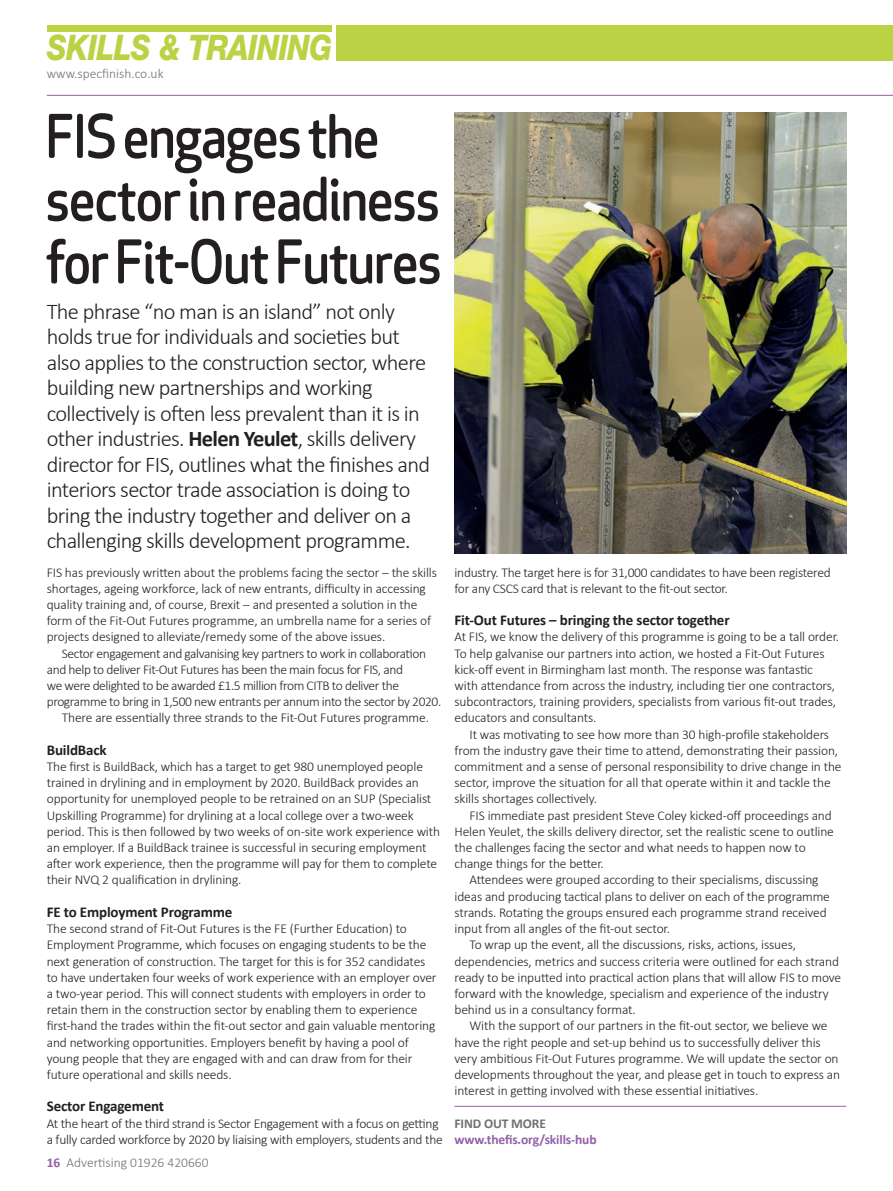
<style>
.page{position:relative;width:893px;height:1191px;background:#fff}
.page>*{position:absolute;margin:0;border:0;box-sizing:border-box;transform-origin:0 0}
.t1{font:500 58.8px/62.7px "Apex Rounded";letter-spacing:-.02em;color:#231f20;scale:.89 1}
.t2{font:italic 800 35.25px "Helvetica Neue";letter-spacing:-.02em;color:#bcd245;scale:.85 1}
.t3{font:300 22.5px/25.5px "Calibri";letter-spacing:-.03em;color:#231f20}
.t4{font:700 15px "Calibri";letter-spacing:-.01em;color:#231f20}
.t5{font:300 13.5px/16.2px "Calibri";letter-spacing:-.01em;color:#231f20}
.t6{font:300 13.5px "Calibri";letter-spacing:-.03em;color:#231f20}
.t7{font:300 13.5px "Calibri";color:#717074}
.t8{font:700 13.5px "Calibri";letter-spacing:-.01em;color:#9260a8}
.t9{font:700 13.5px "Calibri";letter-spacing:-.01em;color:#717074}
.s1{font-weight:700}
.s2{font-weight:700;color:#9260a8}
</style>
<div class="page">
<hr style="left:47px;top:95px;width:846px;height:1px;background:#9260a8">
<div style="left:336px;top:25px;width:556px;height:35px;background:#bcd245"></div>
<div style="left:47px;top:25px;width:284px;height:7px;background:#bcd245"></div>
<div style="left:888px;top:25px;width:5px;height:35px;background:#bcd245"></div>
<img style="left:455px;top:112px;width:391px;height:441px">
<hr style="left:455px;top:1106px;width:391px;height:1px;background:#9260a8">
<h2 class="t2" style="left:47px;top:27px;width:338px">SKILLS &amp; TRAINING</h2>
<p class="t7" style="left:47px;top:65px;width:118px">www.specfinish.co.uk</p>
<h1 class="t1" style="left:46px;top:107px;width:446px">FIS engages the sector in readiness for Fit-Out Futures</h1>
<p class="t3" style="left:47px;top:298px;width:385px">The phrase “no man is an island” not only holds true for individuals and societies but also applies to the construction sector, where building new partnerships and working collectively is often less prevalent than it is in other industries. <span class="s1">Helen Yeulet</span>, skills delivery director for FIS, outlines what the finishes and interiors sector trade association is doing to bring the industry together and deliver on a challenging skills development programme.</p>
<p class="t5" style="left:47px;top:564px;width:392px">FIS has previously written about the problems facing the sector – the skills shortages, ageing workforce, lack of new entrants, difficulty in accessing quality training and, of course, Brexit – and presented a solution in the form of the Fit-Out Futures programme, an umbrella name for a series of projects designed to alleviate/remedy some of the above issues.</p>
<p class="t6" style="left:62px;top:644px;width:366px">Sector engagement and galvanising key partners to work in collaboration</p>
<p class="t6" style="left:47px;top:661px;width:358px">and help to deliver Fit-Out Futures has been the main focus for FIS, and</p>
<p class="t6" style="left:47px;top:677px;width:354px">we were delighted to be awarded £1.5 million from CITB to deliver the</p>
<p class="t6" style="left:47px;top:693px;width:396px">programme to bring in 1,500 new entrants per annum into the sector by 2020.</p>
<p class="t5" style="left:62px;top:709px;width:369px">There are essentially three strands to the Fit-Out Futures programme.</p>
<p class="t4" style="left:47px;top:740px;width:61px">BuildBack</p>
<p class="t5" style="left:47px;top:758px;width:395px">The first is BuildBack, which has a target to get 980 unemployed people trained in drylining and in employment by 2020. BuildBack provides an opportunity for unemployed people to be retrained on an SUP (Specialist Upskilling Programme) for drylining at a local college over a two-week period. This is then followed by two weeks of on-site work experience with an employer. If a BuildBack trainee is successful in securing employment after work experience, then the programme will pay for them to complete their NVQ 2 qualification in drylining.</p>
<p class="t4" style="left:47px;top:902px;width:187px">FE to Employment Programme</p>
<p class="t5" style="left:47px;top:920px;width:391px">The second strand of Fit-Out Futures is the FE (Further Education) to Employment Programme, which focuses on engaging students to be the next generation of construction. The target for this is for 352 candidates to have undertaken four weeks of work experience with an employer over a two-year period. This will connect students with employers in order to retain them in the construction sector by enabling them to experience first-hand the trades within the fit-out sector and gain valuable mentoring and networking opportunities. Employers benefit by having a pool of young people that they are engaged with and can draw from for their future operational and skills needs.</p>
<p class="t4" style="left:47px;top:1096px;width:119px">Sector Engagement</p>
<p class="t5" style="left:47px;top:1114px;width:397px">At the heart of the third strand is Sector Engagement with a focus on getting a fully carded workforce by 2020 by liaising with employers, students and the</p>
<p class="t7" style="left:47px;top:1154px;width:163px"><span class="s2">16</span> Advertising 01926 420660</p>
<p class="t5" style="left:455px;top:564px;width:378px">industry. The target here is for 31,000 candidates to have been registered for any CSCS card that is relevant to the fit-out sector.</p>
<p class="t4" style="left:455px;top:610px;width:277px">Fit-Out Futures – bringing the sector together</p>
<p class="t5" style="left:455px;top:628px;width:386px">At FIS, we know the delivery of this programme is going to be a tall order.<br>To help galvanise our partners into action, we hosted a Fit-Out Futures kick-off event in Birmingham last month. The response was fantastic with attendance from across the industry, including tier one contractors, subcontractors, training providers, specialists from various fit-out trades, educators and consultants.</p>
<p class="t5" style="left:455px;top:726px;width:388px;text-indent:15px">It was motivating to see how more than 30 high-profile stakeholders from the industry gave their time to attend, demonstrating their passion, commitment and a sense of personal responsibility to drive change in the sector, improve the situation for all that operate within it and tackle the skills shortages collectively.</p>
<p class="t5" style="left:455px;top:807px;width:381px;text-indent:15px">FIS immediate past president Steve Coley kicked-off proceedings and Helen Yeulet, the skills delivery director, set the realistic scene to outline the challenges facing the sector and what needs to happen now to change things for the better.</p>
<p class="t5" style="left:469px;top:871px;width:351px">Attendees were grouped according to their specialisms, discussing</p>
<p class="t5" style="left:455px;top:888px;width:377px">ideas and producing tactical plans to deliver on each of the programme</p>
<p class="t5" style="left:455px;top:904px;width:374px">strands. Rotating the groups ensured each programme strand received</p>
<p class="t5" style="left:455px;top:920px;width:217px">input from all angles of the fit-out sector.</p>
<p class="t5" style="left:469px;top:936px;width:328px">To wrap up the event, all the discussions, risks, actions, issues,</p>
<p class="t5" style="left:455px;top:952px;width:386px">dependencies, metrics and success criteria were outlined for each strand</p>
<p class="t5" style="left:455px;top:969px;width:388px">ready to be inputted into practical action plans that will allow FIS to move</p>
<p class="t5" style="left:455px;top:985px;width:376px">forward with the knowledge, specialism and experience of the industry</p>
<p class="t5" style="left:455px;top:1001px;width:183px">behind us in a consultancy format.</p>
<p class="t5" style="left:469px;top:1017px;width:360px">With the support of our partners in the fit-out sector, we believe we</p>
<p class="t5" style="left:455px;top:1033px;width:368px">have the right people and set-up behind us to successfully deliver this</p>
<p class="t5" style="left:455px;top:1050px;width:386px">very ambitious Fit-Out Futures programme. We will update the sector on</p>
<p class="t5" style="left:455px;top:1066px;width:387px">developments throughout the year, and please get in touch to express an</p>
<p class="t5" style="left:455px;top:1082px;width:305px">interest in getting involved with these essential initiatives.</p>
<p class="t9" style="left:455px;top:1115px;width:93px">FIND OUT MORE</p>
<p class="t8" style="left:455px;top:1131px;width:144px">www.thefis.org/skills-hub</p>
</div>
